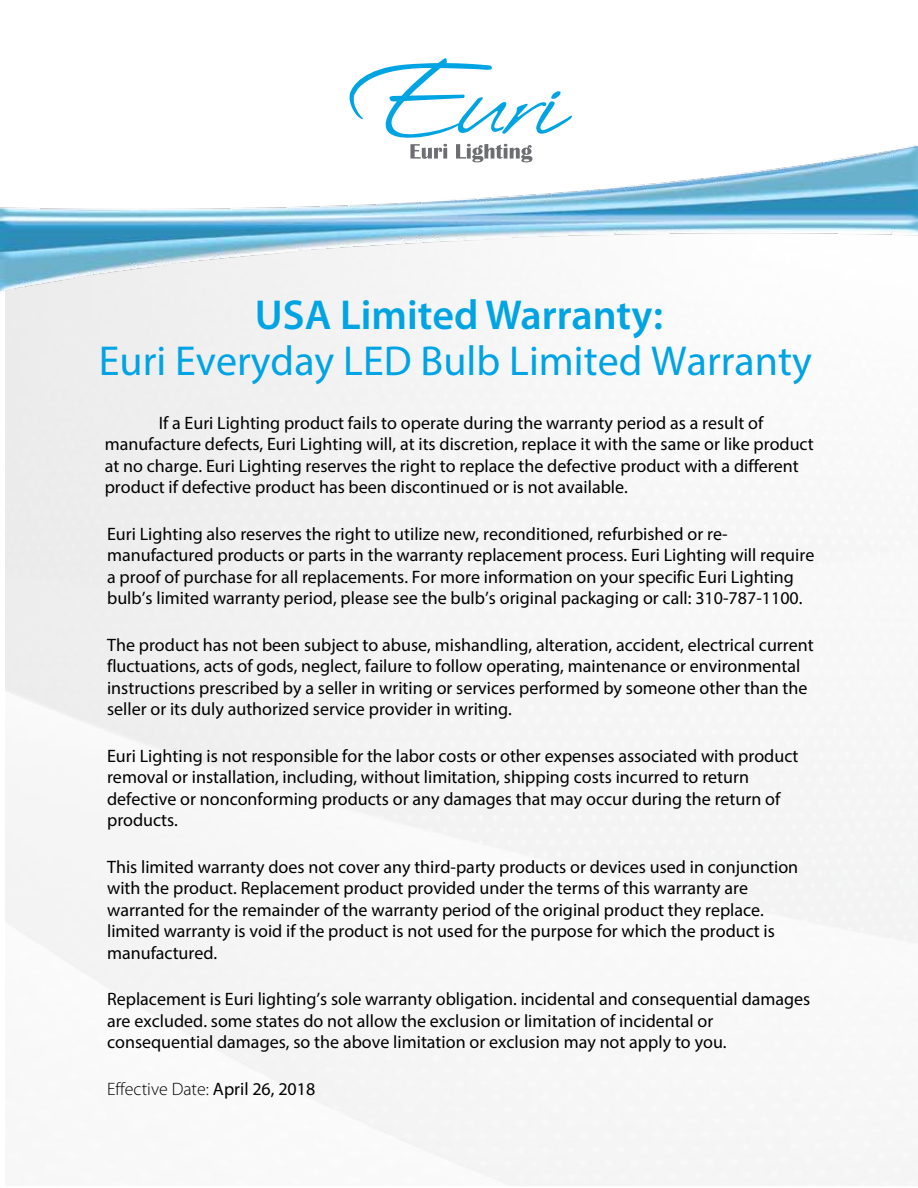
<style>
.page{position:relative;width:918px;height:1188px;background:#fff}
.page>*{position:absolute;margin:0;border:0;box-sizing:border-box;transform-origin:0 0}
.t1{font:42px "Myriad Pro";color:#00a3e3}
.t2{font:600 42px "Myriad Pro";color:#00a4e3}
.t3{font:18px/21.6px "Myriad Pro";color:#000}
.t4{font:300 18px "Myriad Pro";color:#000}
.s1{font-weight:400}
</style>
<div class="page">
<img style="left:0;top:145px;width:918px;height:222px">
<svg style="left:348px;top:58px;width:224px;height:104px"></svg>
<h1 class="t2" style="left:255px;top:288px;width:410px">USA Limited Warranty:</h1>
<h1 class="t1" style="left:99px;top:335px;width:714px">Euri Everyday LED Bulb Limited Warranty</h1>
<p class="t3" style="left:105px;top:411px;width:710px;text-indent:54px">If a Euri Lighting product fails to operate during the warranty period as a result of manufacture defects, Euri Lighting will, at its discretion, replace it with the same or like product at no charge. Euri Lighting reserves the right to replace the defective product with a different product if defective product has been discontinued or is not available.</p>
<p class="t3" style="left:107px;top:522px;width:709px">Euri Lighting also reserves the right to utilize new, reconditioned, refurbished or re&shy;manufactured products or parts in the warranty replacement process. Euri Lighting will require a proof of purchase for all replacements. For more information on your specific Euri Lighting bulb’s limited warranty period, please see the bulb’s original packaging or call: 310-787-1100.</p>
<p class="t3" style="left:107px;top:633px;width:708px">The product has not been subject to abuse, mishandling, alteration, accident, electrical current fluctuations, acts of gods, neglect, failure to follow operating, maintenance or environmental instructions prescribed by a seller in writing or services performed by someone other than the seller or its duly authorized service provider in writing.</p>
<p class="t3" style="left:107px;top:744px;width:693px">Euri Lighting is not responsible for the labor costs or other expenses associated with product removal or installation, including, without limitation, shipping costs incurred to return defective or nonconforming products or any damages that may occur during the return of products.</p>
<p class="t3" style="left:107px;top:855px;width:693px">This limited warranty does not cover any third-party products or devices used in conjunction with the product. Replacement product provided under the terms of this warranty are warranted for the remainder of the warranty period of the original product they replace. limited warranty is void if the product is not used for the purpose for which the product is manufactured.</p>
<p class="t3" style="left:107px;top:988px;width:705px">Replacement is Euri lighting’s sole warranty obligation. incidental and consequential damages are excluded. some states do not allow the exclusion or limitation of incidental or consequential damages, so the above limitation or exclusion may not apply to you.</p>
<p class="t4" style="left:107px;top:1079px;width:210px">Effective Date: <span class="s1">April 26, 2018</span></p>
</div>
